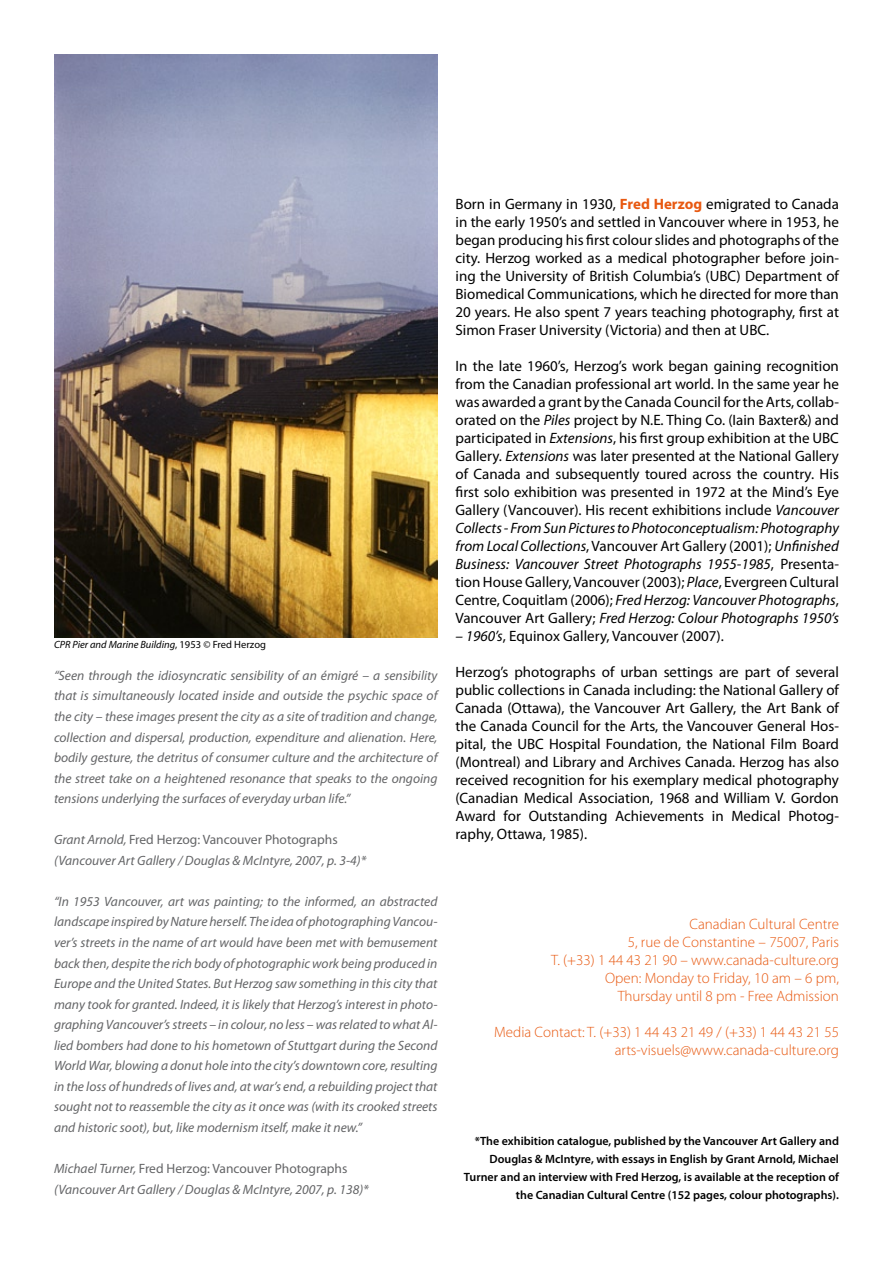
<style>
.page{position:relative;width:893px;height:1263px;background:#fff}
.page>*{position:absolute;margin:0;border:0;box-sizing:border-box;transform-origin:0 0}
.t1{font:15px/18px "Myriad Pro";color:#000;text-align:justify}
.t2{font:300 15px/18px "Myriad Pro";color:#e85911;text-align:right}
.t3{font:italic 13.5px/20.5px "Myriad Pro";color:#646567;text-align:justify}
.t4{font:600 12px/18px "Myriad Pro";color:#000;text-align:right}
.t5{font:italic 10.5px "Myriad Pro";color:#000}
.s1{font-style:normal}
.s2{font-weight:700;color:#e85911}
.s3{font-style:italic}
</style>
<div class="page">
<img style="left:54px;top:54px;width:384px;height:583px">
<p class="t5" style="left:54px;top:638px;width:213px">CPR Pier and Marine Building<span class="s1">, 1953 © Fred Herzog</span></p>
<p class="t3" style="left:54px;top:665px;width:385px">“Seen through the idiosyncratic sensibility of an émigré – a sensibility that is simultaneously located inside and outside the psychic space of the city – these images present the city as a site of tradition and change, collection and dispersal, production, expenditure and alienation. Here, bodily gesture, the detritus of consumer culture and the architecture of the street take on a heightened resonance that speaks to the ongoing tensions underlying the surfaces of everyday urban life.”</p>
<p class="t3" style="left:54px;top:829px;width:314px">Grant Arnold, <span class="s1">Fred Herzog: Vancouver Photographs </span>(Vancouver Art Gallery / Douglas &amp; McIntyre, 2007, p. 3-4)*</p>
<p class="t3" style="left:54px;top:891px;width:385px">“In 1953 Vancouver, art was painting; to the informed, an abstracted landscape inspired by Nature herself. The idea of photographing Vancou&shy;ver’s streets in the name of art would have been met with bemusement back then, despite the rich body of photographic work being produced in Europe and the United States. But Herzog saw something in this city that many took for granted. Indeed, it is likely that Herzog’s interest in photo&shy;graphing Vancouver’s streets – in colour, no less – was related to what Al&shy;lied bombers had done to his hometown of Stuttgart during the Second World War, blowing a donut hole into the city’s downtown core, resulting in the loss of hundreds of lives and, at war’s end, a rebuilding project that sought not to reassemble the city as it once was (with its crooked streets and historic soot), but, like modernism itself, make it new.”</p>
<p class="t3" style="left:54px;top:1158px;width:316px">Michael Turner, <span class="s1">Fred Herzog: Vancouver Photographs </span>(Vancouver Art Gallery / Douglas &amp; McIntyre, 2007, p. 138)*</p>
<p class="t1" style="left:455px;top:195px;width:385px">Born in Germany in 1930, <span class="s2">Fred Herzog</span> emigrated to Canada in the early 1950’s and settled in Vancouver where in 1953, he began producing his first colour slides and photographs of the city. Herzog worked as a medical photographer before join&shy;ing the University of British Columbia’s (UBC) Department of Biomedical Communications, which he directed for more than 20 years. He also spent 7 years teaching photography, first at Simon Fraser University (Victoria) and then at UBC.</p>
<p class="t1" style="left:455px;top:357px;width:385px">In the late 1960’s, Herzog’s work began gaining recognition from the Canadian professional art world. In the same year he was awarded a grant by the Canada Council for the Arts, collab&shy;orated on the <span class="s3">Piles</span> project by N.E. Thing Co. (Iain Baxter&amp;) and participated in <span class="s3">Extensions</span>, his first group exhibition at the UBC Gallery. <span class="s3">Extensions</span> was later presented at the National Gallery of Canada and subsequently toured across the country. His first solo exhibition was presented in 1972 at the Mind’s Eye Gallery (Vancouver). His recent exhibitions include <span class="s3">Vancouver Collects - From Sun Pictures to Photoconceptualism: Photography from Local Collections</span>, Vancouver Art Gallery (2001); <span class="s3">Unfinished Business: Vancouver Street Photographs 1955-1985</span>, Presenta&shy;tion House Gallery, Vancouver (2003); <span class="s3">Place</span>, Evergreen Cultural Centre, Coquitlam (2006); <span class="s3">Fred Herzog: Vancouver Photographs</span>, Vancouver Art Gallery; <span class="s3">Fred Herzog: Colour Photographs 1950’s</span></p>
<p class="t1" style="left:455px;top:627px;width:270px"><span class="s3">– 1960’s</span>, Equinox Gallery, Vancouver (2007).</p>
<p class="t1" style="left:455px;top:663px;width:385px">Herzog’s photographs of urban settings are part of several public collections in Canada including: the National Gallery of Canada (Ottawa), the Vancouver Art Gallery, the Art Bank of the Canada Council for the Arts, the Vancouver General Hos&shy;pital, the UBC Hospital Foundation, the National Film Board (Montreal) and Library and Archives Canada. Herzog has also received recognition for his exemplary medical photography (Canadian Medical Association, 1968 and William V. Gordon Award for Outstanding Achievements in Medical Photog&shy;raphy, Ottawa, 1985).</p>
<p class="t2" style="left:551px;top:915px;width:289px">Canadian Cultural Centre<br>5, rue de Constantine – 75007, Paris<br>T. (+33) 1 44 43 21 90 – www.canada-culture.org Open: Monday to Friday, 10 am – 6 pm, Thursday until 8 pm - Free Admission</p>
<p class="t2" style="left:494px;top:1023px;width:346px">Media Contact: T. (+33) 1 44 43 21 49 / (+33) 1 44 43 21 55 arts-visuels@www.canada-culture.org</p>
<p class="t4" style="left:464px;top:1132px;width:377px">*The exhibition catalogue, published by the Vancouver Art Gallery and Douglas &amp; McIntyre, with essays in English by Grant Arnold, Michael Turner and an interview with Fred Herzog, is available at the reception of the Canadian Cultural Centre (152 pages, colour photographs).</p>
</div>
